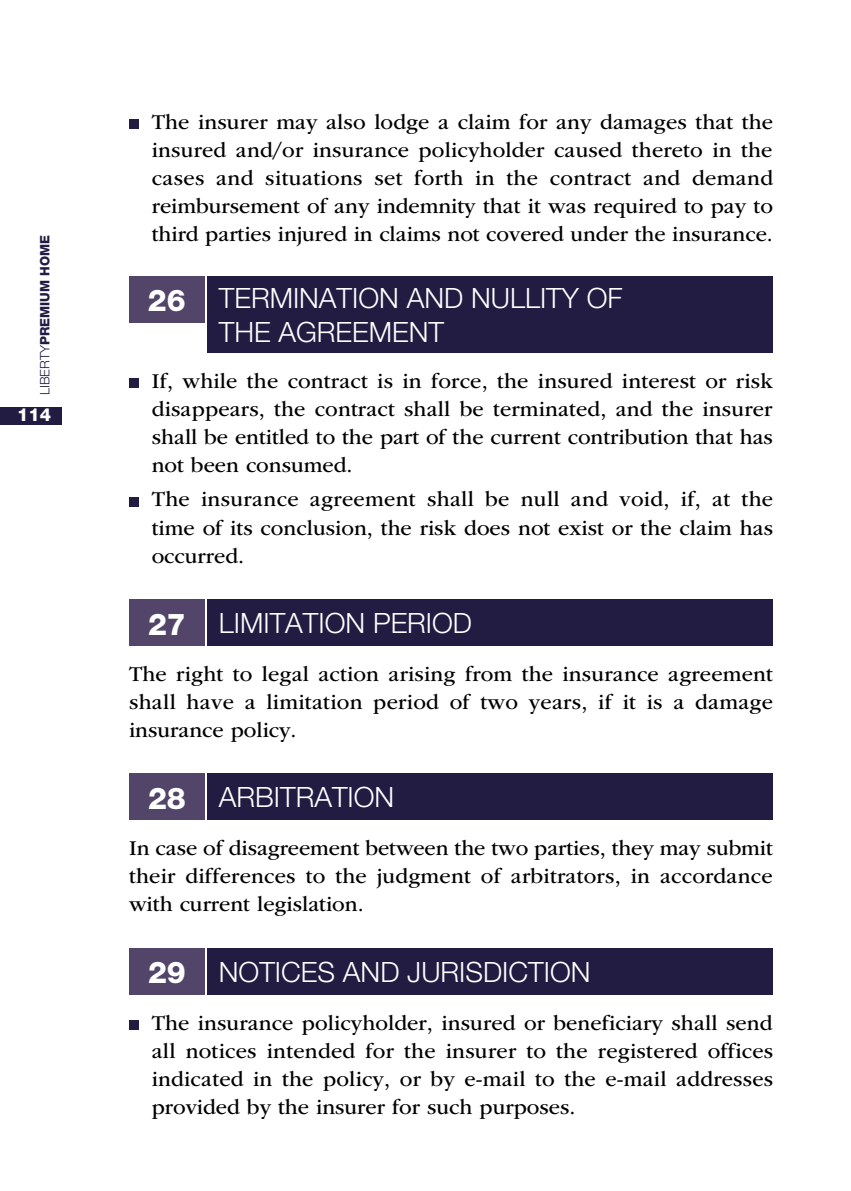
<style>
.page{position:relative;width:851px;height:1191px;background:#fff}
.page>*{position:absolute;margin:0;border:0;box-sizing:border-box;transform-origin:0 0}
.t1{font:800 30px "Helvetica Neue LT Std";color:#fff}
.t2{font:300 28px/33.6px "Helvetica Neue LT Std";color:#fff}
.t3{font:22px/28px "ITC Garamond Std";color:#000;text-align:justify}
.t4{font:800 18px "Helvetica Neue LT Std";color:#fff}
.t5{font:800 13px "Helvetica Neue LT Std";color:#221c43}
.s1{font-weight:300}
.s2{font-weight:800;font-size:30px}
</style>
<div class="page">
<div style="left:0;top:407px;width:61px;height:17px;background:#221c43"></div>
<div style="left:129px;top:119px;width:10px;height:10px;background:#221c43"></div>
<div style="left:207px;top:276px;width:565px;height:77px;background:#221c43"></div>
<div style="left:129px;top:276px;width:76px;height:47px;background:#524569"></div>
<div style="left:129px;top:378px;width:10px;height:9px;background:#221c43"></div>
<div style="left:129px;top:497px;width:10px;height:9px;background:#221c43"></div>
<div style="left:207px;top:599px;width:565px;height:47px;background:#221c43"></div>
<div style="left:129px;top:599px;width:76px;height:47px;background:#524569"></div>
<div style="left:207px;top:773px;width:565px;height:47px;background:#221c43"></div>
<div style="left:129px;top:773px;width:76px;height:47px;background:#524569"></div>
<div style="left:207px;top:948px;width:565px;height:46px;background:#221c43"></div>
<div style="left:129px;top:948px;width:76px;height:46px;background:#524569"></div>
<div style="left:129px;top:1019px;width:10px;height:10px;background:#221c43"></div>
<p class="t5" style="left:37px;top:395px;width:161px;rotate:-90deg"><span class="s1">LIBERTY</span>PREMIUM HOME</p>
<p class="t4" style="left:17px;top:404px;width:36px">114</p>
<p class="t3" style="left:152px;top:108px;width:622px">The insurer may also lodge a claim for any damages that the insured and/or insurance policyholder caused thereto in the cases and situations set forth in the contract and demand reimbursement of any indemnity that it was required to pay to third parties injured in claims not covered under the insurance.</p>
<h1 class="t1" style="left:148px;top:282px;width:39px">26</h1>
<p class="t2" style="left:219px;top:281px;width:405px">TERMINATION AND NULLITY OF<br>THE AGREEMENT</p>
<p class="t3" style="left:152px;top:367px;width:622px">If, while the contract is in force, the insured interest or risk disappears, the contract shall be terminated, and the insurer shall be entitled to the part of the current contribution that has not been consumed.</p>
<p class="t3" style="left:152px;top:486px;width:623px">The insurance agreement shall be null and void, if, at the time of its conclusion, the risk does not exist or the claim has occurred.</p>
<p class="t2" style="left:148px;top:605px;width:325px"><span class="s2">27</span> LIMITATION PERIOD</p>
<p class="t3" style="left:129px;top:660px;width:645px">The right to legal action arising from the insurance agreement shall have a limitation period of two years, if it is a damage insurance policy.</p>
<p class="t2" style="left:148px;top:780px;width:248px"><span class="s2">28</span> ARBITRATION</p>
<p class="t3" style="left:129px;top:834px;width:645px">In case of disagreement between the two parties, they may submit their differences to the judgment of arbitrators, in accordance with current legislation.</p>
<p class="t2" style="left:148px;top:954px;width:444px"><span class="s2">29</span> NOTICES AND JURISDICTION</p>
<p class="t3" style="left:152px;top:1008px;width:623px">The insurance policyholder, insured or beneficiary shall send all notices intended for the insurer to the registered offices indicated in the policy, or by e-mail to the e-mail addresses provided by the insurer for such purposes.</p>
</div>
